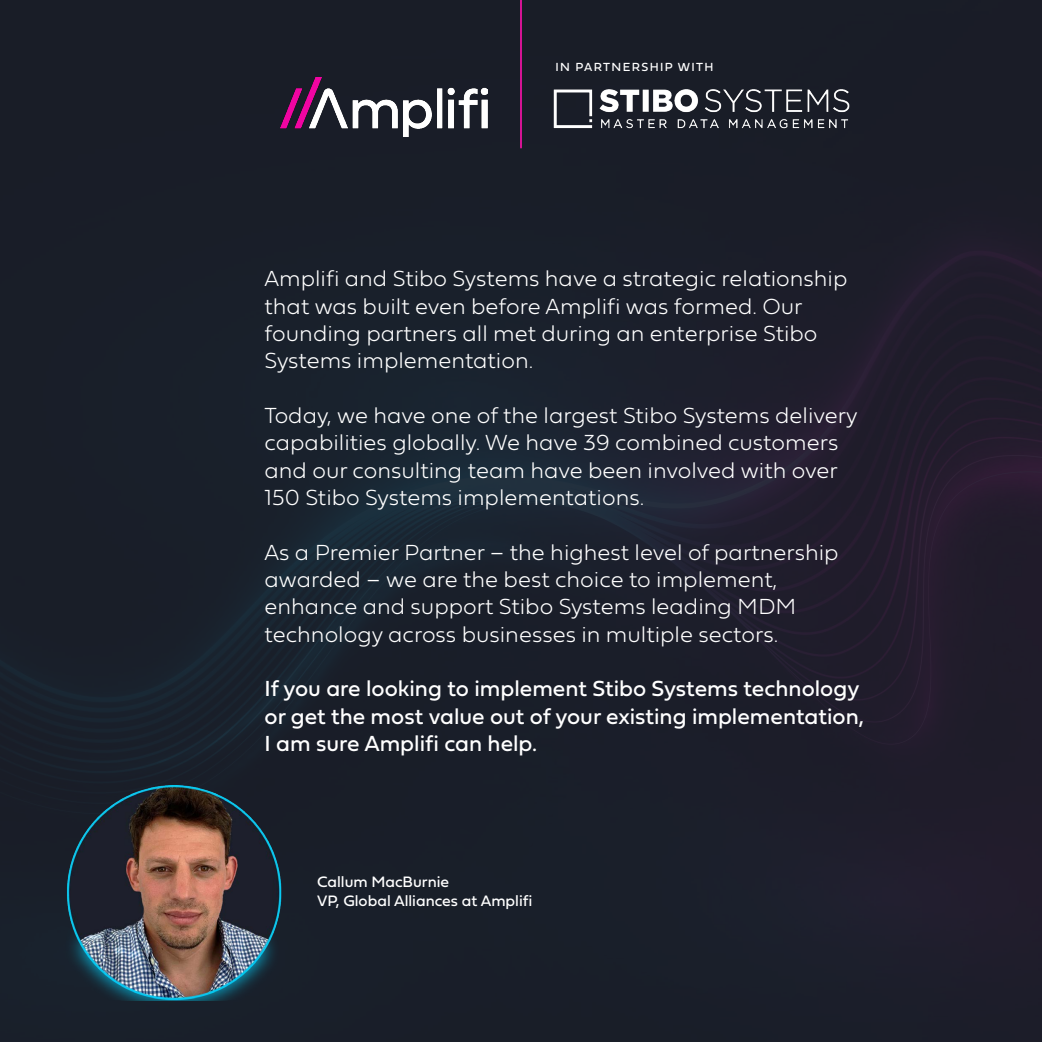
<style>
.page{position:relative;width:1042px;height:1042px;background:#fff}
.page>*{position:absolute;margin:0;border:0;box-sizing:border-box;transform-origin:0 0}
.t1{font:100 22.75px/27.3px "Fieldwork Geo";color:#fff}
.t2{font:22.75px/27.3px "Fieldwork Geo Regular";color:#fff}
.t3{font:15.75px "Fieldwork Geo Regular";color:#fff}
.t4{font:12.25px "Fieldwork Geo Regular";letter-spacing:.11em;color:#fff}
</style>
<div class="page">
<img style="left:0;top:0;width:1041px;height:1041px">
<hr style="left:520px;top:0;width:2px;height:148px;background:#ef12a3">
<img style="left:281px;top:78px;width:206px;height:59px">
<img style="left:544px;top:71px;width:314px;height:73px">
<img style="left:44px;top:785px;width:283px;height:215px">
<p class="t4" style="left:555px;top:57px;width:159px">IN PARTNERSHIP WITH</p>
<p class="t1" style="left:264px;top:264px;width:584px">Amplifi and Stibo Systems have a strategic relationship that was built even before Amplifi was formed. Our founding partners all met during an enterprise Stibo Systems implementation.</p>
<p class="t1" style="left:264px;top:400px;width:594px">Today, we have one of the largest Stibo Systems delivery capabilities globally. We have 39 combined customers and our consulting team have been involved with over 150 Stibo Systems implementations.</p>
<p class="t1" style="left:264px;top:537px;width:575px">As a Premier Partner – the highest level of partnership awarded – we are the best choice to implement, enhance and support Stibo Systems leading MDM technology across businesses in multiple sectors.</p>
<p class="t2" style="left:264px;top:674px;width:601px">If you are looking to implement Stibo Systems technology or get the most value out of your existing implementation,<br>I am sure Amplifi can help.</p>
<p class="t3" style="left:317px;top:869px;width:134px">Callum MacBurnie</p>
<p class="t3" style="left:317px;top:888px;width:217px">VP, Global Alliances at Amplifi</p>
</div>
